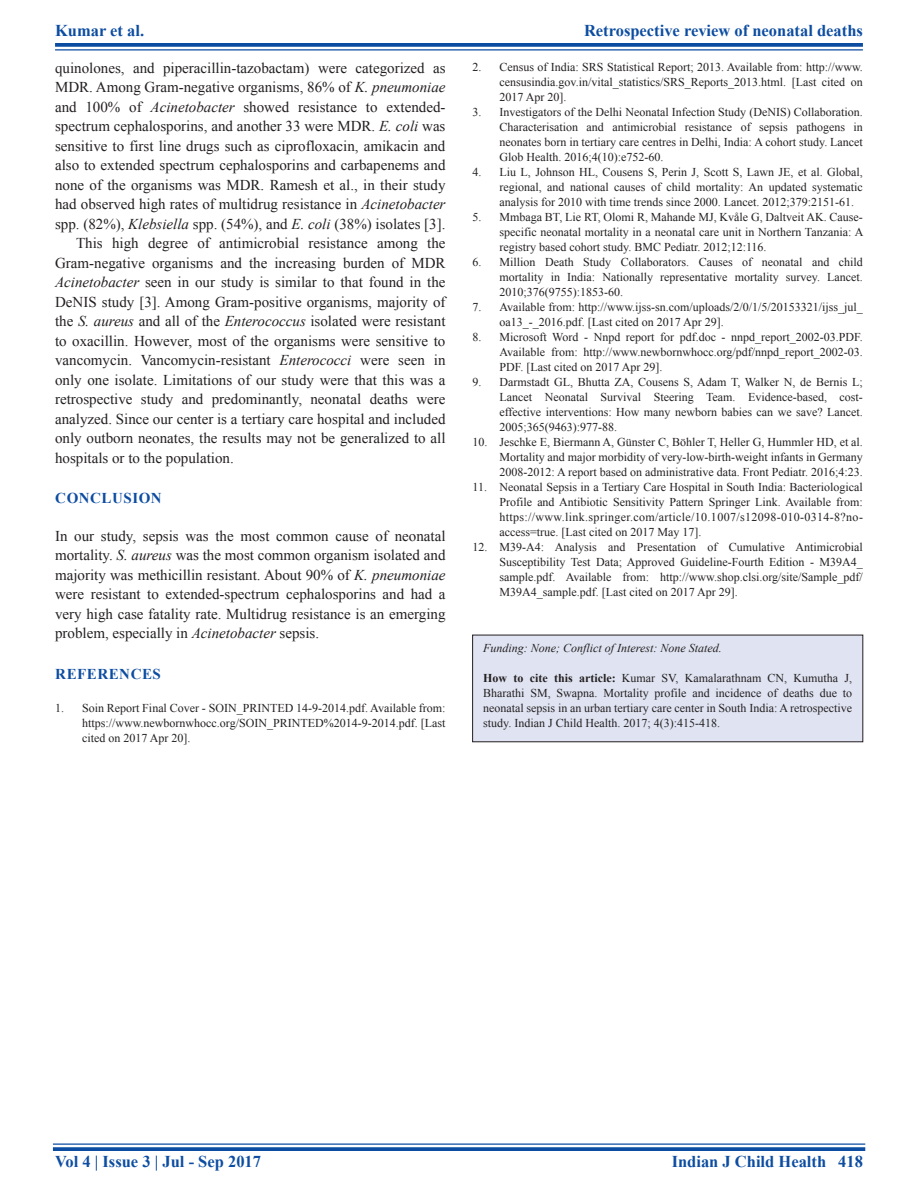
<style>
.page{position:relative;width:918px;height:1188px;background:#fff}
.page>*{position:absolute;margin:0;border:0;box-sizing:border-box;transform-origin:0 0}
.t1{font:700 16.5px "Times New Roman";color:#0d4da1}
.TX{font:15px/19.5px "Times New Roman";color:#231f20;text-align:justify}
.TXFL{font:15px/19.5px "Times New Roman";color:#231f20;text-align:justify}
.t2{font:700 15px "Times New Roman";letter-spacing:.035em;color:#0d4da1}
.REF{font:12px/15px "Times New Roman";color:#231f20;text-align:justify}
.SRC{font:12px/15px "Times New Roman";color:#231f20;text-align:justify}
.SRC-2{font:italic 12px "Times New Roman";color:#231f20}
.s1{font-style:italic}
.s2{font-weight:700}
</style>
<div class="page">
<hr style="left:53px;top:1143px;width:812px;height:2px;background:#0d4da1">
<svg style="left:53px;top:1147px;width:812px;height:4px;background:#1b57a6"></svg>
<svg style="left:55px;top:43px;width:808px;height:4px;background:#1b57a6"></svg>
<hr style="left:55px;top:49px;width:808px;height:2px;background:#0d4da1">
<div style="left:473px;top:635px;width:390px;height:107px;background:#e0e4f2"></div>
<h1 class="t1" style="left:55px;top:18px;width:91px">Kumar et al.</h1>
<h1 class="t1" style="left:584px;top:18px;width:280px">Retrospective review of neonatal deaths</h1>
<p class="TX" style="left:55px;top:58px;width:392px">quinolones, and piperacillin-tazobactam) were categorized as MDR. Among Gram-negative organisms, 86% of <span class="s1">K. pneumoniae </span>and 100% of <span class="s1">Acinetobacter</span> showed resistance to extended&shy;spectrum cephalosporins, and another 33 were MDR. <span class="s1">E. coli</span> was sensitive to first line drugs such as ciprofloxacin, amikacin and also to extended spectrum cephalosporins and carbapenems and none of the organisms was MDR. Ramesh et al., in their study had observed high rates of multidrug resistance in <span class="s1">Acinetobacter </span>spp. (82%), <span class="s1">Klebsiella</span> spp. (54%), and <span class="s1">E. coli</span> (38%) isolates [3].</p>
<p class="TX" style="left:55px;top:233px;width:392px;text-indent:21px">This high degree of antimicrobial resistance among the Gram-negative organisms and the increasing burden of MDR <span class="s1">Acinetobacter</span> seen in our study is similar to that found in the DeNIS study [3]. Among Gram-positive organisms, majority of the <span class="s1">S. aureus</span> and all of the <span class="s1">Enterococcus</span> isolated were resistant to oxacillin. However, most of the organisms were sensitive to vancomycin. Vancomycin-resistant <span class="s1">Enterococci</span> were seen in only one isolate. Limitations of our study were that this was a retrospective study and predominantly, neonatal deaths were analyzed. Since our center is a tertiary care hospital and included only outborn neonates, the results may not be generalized to all hospitals or to the population.</p>
<h1 class="t2" style="left:55px;top:488px;width:108px">CONCLUSION</h1>
<p class="TXFL" style="left:55px;top:526px;width:392px">In our study, sepsis was the most common cause of neonatal mortality. <span class="s1">S. aureus</span> was the most common organism isolated and majority was methicillin resistant. About 90% of <span class="s1">K. pneumoniae </span>were resistant to extended-spectrum cephalosporins and had a very high case fatality rate. Multidrug resistance is an emerging problem, especially in <span class="s1">Acinetobacter</span> sepsis.</p>
<h1 class="t2" style="left:55px;top:663px;width:107px">REFERENCES</h1>
<p class="REF" style="left:82px;top:700px;width:365px;text-indent:-27px">1. Soin Report Final Cover - SOIN_PRINTED 14-9-2014.pdf. Available from: https://www.newbornwhocc.org/SOIN_PRINTED%2014-9-2014.pdf. [Last cited on 2017 Apr 20].</p>
<p class="REF" style="left:500px;top:59px;width:365px;text-indent:-27px">2. Census of India: SRS Statistical Report; 2013. Available from: http://www. censusindia.gov.in/vital_statistics/SRS_Reports_2013.html. [Last cited on 2017 Apr 20].</p>
<p class="REF" style="left:500px;top:104px;width:365px;text-indent:-27px">3. Investigators of the Delhi Neonatal Infection Study (DeNIS) Collaboration.<br>Characterisation and antimicrobial resistance of sepsis pathogens in neonates born in tertiary care centres in Delhi, India: A cohort study. Lancet Glob Health. 2016;4(10):e752-60.</p>
<p class="REF" style="left:500px;top:164px;width:365px;text-indent:-27px">4. Liu L, Johnson HL, Cousens S, Perin J, Scott S, Lawn JE, et al. Global, regional, and national causes of child mortality: An updated systematic analysis for 2010 with time trends since 2000. Lancet. 2012;379:2151-61.</p>
<p class="REF" style="left:500px;top:209px;width:365px;text-indent:-27px">5. Mmbaga BT, Lie RT, Olomi R, Mahande MJ, Kvåle G, Daltveit AK. Cause&shy;specific neonatal mortality in a neonatal care unit in Northern Tanzania: A registry based cohort study. BMC Pediatr. 2012;12:116.</p>
<p class="REF" style="left:500px;top:254px;width:365px;text-indent:-27px">6. Million Death Study Collaborators. Causes of neonatal and child mortality in India: Nationally representative mortality survey. Lancet.<br>2010;376(9755):1853-60.</p>
<p class="REF" style="left:500px;top:299px;width:365px;text-indent:-27px">7. Available from: http://www.ijss-sn.com/uploads/2/0/1/5/20153321/ijss_jul_ oa13_-_2016.pdf. [Last cited on 2017 Apr 29].</p>
<p class="REF" style="left:500px;top:329px;width:365px;text-indent:-27px">8. Microsoft Word - Nnpd report for pdf.doc - nnpd_report_2002-03.PDF.<br>Available from: http://www.newbornwhocc.org/pdf/nnpd_report_2002-03.<br>PDF. [Last cited on 2017 Apr 29].</p>
<p class="REF" style="left:500px;top:374px;width:365px;text-indent:-27px">9. Darmstadt GL, Bhutta ZA, Cousens S, Adam T, Walker N, de Bernis L; Lancet Neonatal Survival Steering Team. Evidence-based, cost&shy;effective interventions: How many newborn babies can we save? Lancet.<br>2005;365(9463):977-88.</p>
<p class="REF" style="left:500px;top:434px;width:365px;text-indent:-27px">10. Jeschke E, Biermann A, Günster C, Böhler T, Heller G, Hummler HD, et al.<br>Mortality and major morbidity of very-low-birth-weight infants in Germany 2008-2012: A report based on administrative data. Front Pediatr. 2016;4:23.</p>
<p class="REF" style="left:500px;top:479px;width:365px;text-indent:-27px">11. Neonatal Sepsis in a Tertiary Care Hospital in South India: Bacteriological Profile and Antibiotic Sensitivity Pattern Springer Link. Available from: https://www.link.springer.com/article/10.1007/s12098-010-0314-8?no&shy;access=true. [Last cited on 2017 May 17].</p>
<p class="REF" style="left:500px;top:539px;width:365px;text-indent:-27px">12. M39-A4: Analysis and Presentation of Cumulative Antimicrobial Susceptibility Test Data; Approved Guideline-Fourth Edition - M39A4_ sample.pdf. Available from: http://www.shop.clsi.org/site/Sample_pdf/ M39A4_sample.pdf. [Last cited on 2017 Apr 29].</p>
<p class="SRC-2" style="left:483px;top:639px;width:240px">Funding: None; Conflict of Interest: None Stated.</p>
<p class="SRC" style="left:483px;top:670px;width:370px"><span class="s2">How to cite this article:</span> Kumar SV, Kamalarathnam CN, Kumutha J, Bharathi SM, Swapna. Mortality profile and incidence of deaths due to neonatal sepsis in an urban tertiary care center in South India: A retrospective study. Indian J Child Health. 2017; 4(3):415-418.</p>
<h1 class="t1" style="left:55px;top:1150px;width:208px">Vol 4 | Issue 3 | Jul - Sep 2017</h1>
<h1 class="t1" style="left:672px;top:1150px;width:193px">Indian J Child Health 418</h1>
</div>
